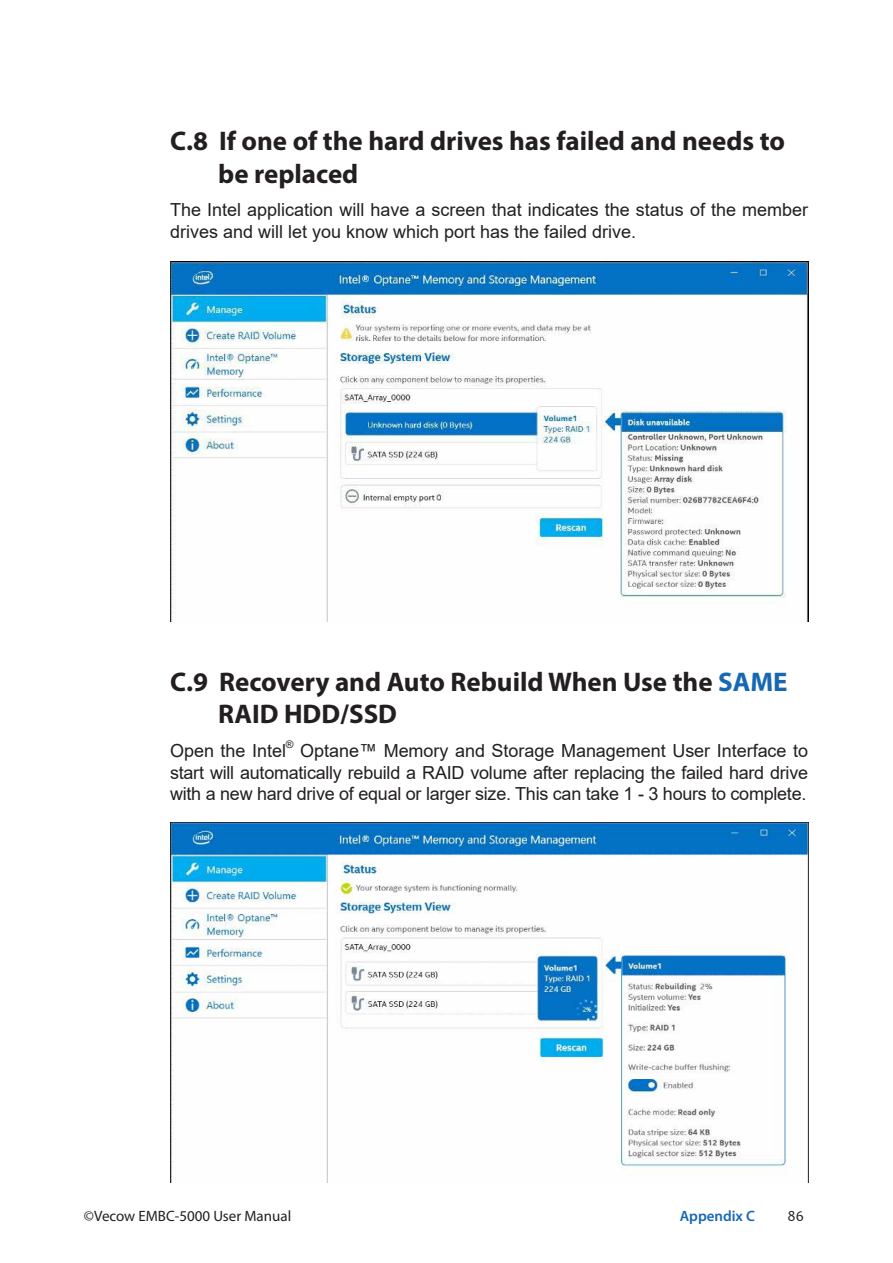
<style>
.page{position:relative;width:893px;height:1263px;background:#fff}
.page>*{position:absolute;margin:0;border:0;box-sizing:border-box;transform-origin:0 0}
.t1{font:700 27px/32.4px "Myriad Pro";color:#231f20}
.t2{font:18px/21.6px "Arial";color:#231f20}
.t3{font:15px "Myriad Pro";color:#231f20}
.t4{font:600 15px "Myriad Pro";color:#1768b4}
.t5{font:15px "Candara";color:#231f20}
.t6{font:10.5px "Arial";color:#231f20}
.s1{color:#1768b4}
</style>
<div class="page">
<img style="left:170px;top:262px;width:638px;height:359px">
<img style="left:170px;top:822px;width:638px;height:360px">
<h1 class="t1" style="left:218px;top:124px;width:568px;text-indent:-48px">C.8 If one of the hard drives has failed and needs to be replaced</h1>
<p class="t2" style="left:170px;top:199px;width:640px">The Intel application will have a screen that indicates the status of the member drives and will let you know which port has the failed drive.</p>
<h1 class="t1" style="left:218px;top:665px;width:571px;text-indent:-48px">C.9 Recovery and Auto Rebuild When Use the <span class="s1">SAME<br></span>RAID HDD/SSD</h1>
<p class="t2" style="left:170px;top:740px;width:117px">Open the Intel</p>
<p class="t6" style="left:286px;top:737px;width:9px">®</p>
<p class="t2" style="left:170px;top:740px;width:640px;text-align:justify;text-indent:130px">Optane™ Memory and Storage Management User Interface to start will automatically rebuild a RAID volume after replacing the failed hard drive with a new hard drive of equal or larger size. This can take 1 - 3 hours to complete.</p>
<p class="t3" style="left:84px;top:1207px;width:209px">©Vecow EMBC-5000 User Manual</p>
<p class="t4" style="left:680px;top:1207px;width:77px">Appendix C</p>
<p class="t5" style="left:787px;top:1207px;width:18px">86</p>
</div>
